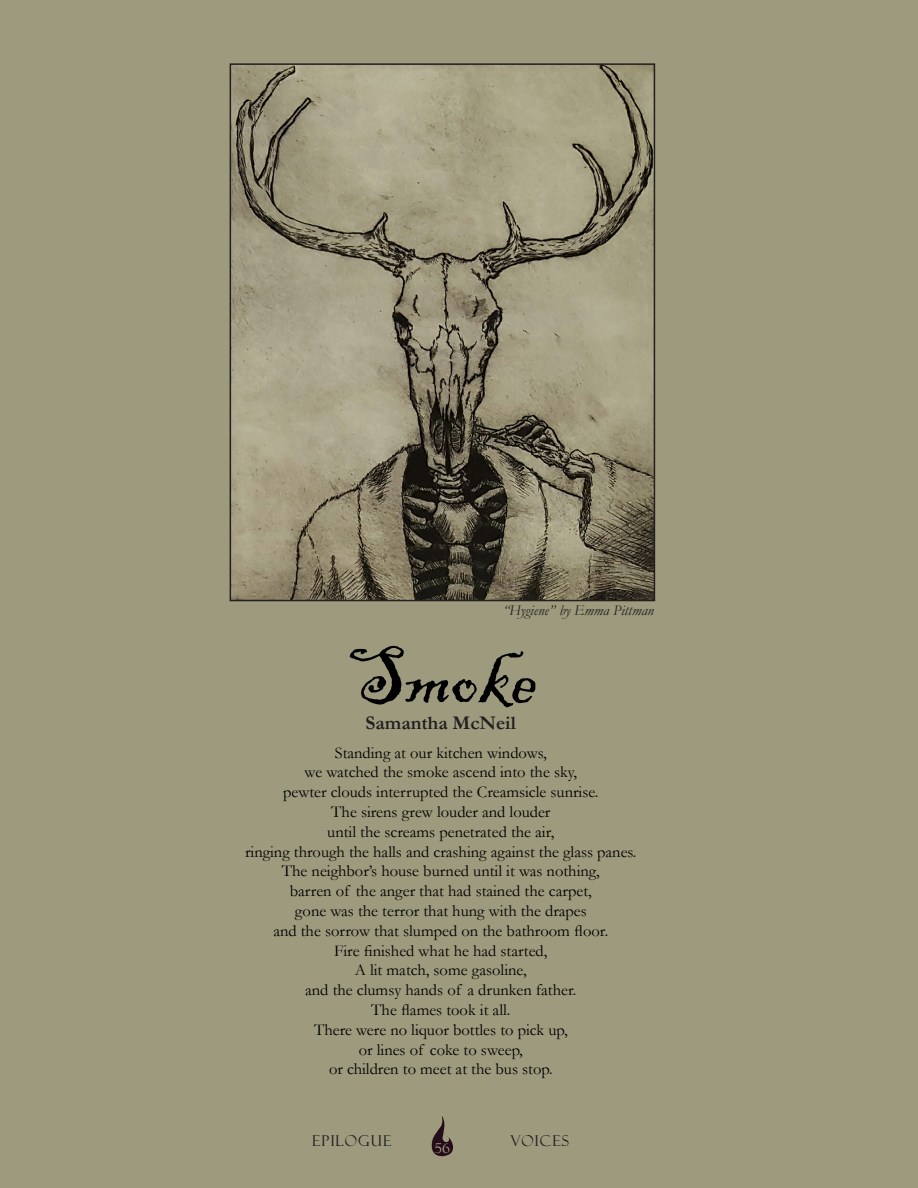
<style>
.page{position:relative;width:918px;height:1188px;background:#9d9a7d}
.page>*{position:absolute;margin:0;border:0;box-sizing:border-box;transform-origin:0 0}
.t1{font:84px "Blackadder ITC";color:#000}
.t2{font:700 19.5px "Garamond";color:#231f20}
.t3{font:16.5px "Garamond";color:#000}
.t4{font:italic 15px "Garamond";color:#231f20}
.t5{font:15px "Felix Titling";letter-spacing:.08em;color:#231f20}
.t6{font:13.5px "Felix Titling";color:#a6a184}
</style>
<div class="page">
<svg style="left:431px;top:1116px;width:22px;height:41px"></svg>
<img style="left:233px;top:66px;width:419px;height:532px">
<div style="left:230px;top:63px;width:425px;height:538px;border:2px solid #231f20"></div>
<p class="t4" style="left:503px;top:600px;width:153px">“Hygiene” by Emma Pittman</p>
<p class="t1" style="left:345px;top:627px;width:193px">Smoke</p>
<p class="t2" style="left:366px;top:709px;width:152px">Samantha McNeil</p>
<p class="t3" style="left:335px;top:741px;width:214px">Standing at our kitchen windows,</p>
<p class="t3" style="left:305px;top:761px;width:274px">we watched the smoke ascend into the sky,</p>
<p class="t3" style="left:283px;top:781px;width:317px">pewter clouds interrupted the Creamsicle sunrise.</p>
<p class="t3" style="left:331px;top:801px;width:221px">The sirens grew louder and louder</p>
<p class="t3" style="left:327px;top:820px;width:229px">until the screams penetrated the air,</p>
<p class="t3" style="left:245px;top:840px;width:393px">ringing through the halls and crashing against the glass panes.</p>
<p class="t3" style="left:282px;top:860px;width:320px">The neighbor’s house burned until it was nothing,</p>
<p class="t3" style="left:290px;top:880px;width:304px">barren of the anger that had stained the carpet,</p>
<p class="t3" style="left:295px;top:900px;width:294px">gone was the terror that hung with the drapes</p>
<p class="t3" style="left:273px;top:919px;width:337px">and the sorrow that slumped on the bathroom floor.</p>
<p class="t3" style="left:334px;top:939px;width:215px">Fire finished what he had started,</p>
<p class="t3" style="left:355px;top:959px;width:174px">A lit match, some gasoline,</p>
<p class="t3" style="left:305px;top:979px;width:273px">and the clumsy hands of a drunken father.</p>
<p class="t3" style="left:371px;top:999px;width:141px">The flames took it all.</p>
<p class="t3" style="left:314px;top:1018px;width:255px">There were no liquor bottles to pick up,</p>
<p class="t3" style="left:359px;top:1038px;width:166px">or lines of coke to sweep,</p>
<p class="t3" style="left:329px;top:1058px;width:225px">or children to meet at the bus stop.</p>
<p class="t5" style="left:312px;top:1132px;width:81px">EPILOGUE</p>
<p class="t5" style="left:510px;top:1132px;width:60px">VOICES</p>
<p class="t6" style="left:435px;top:1141px;width:17px">56</p>
</div>
